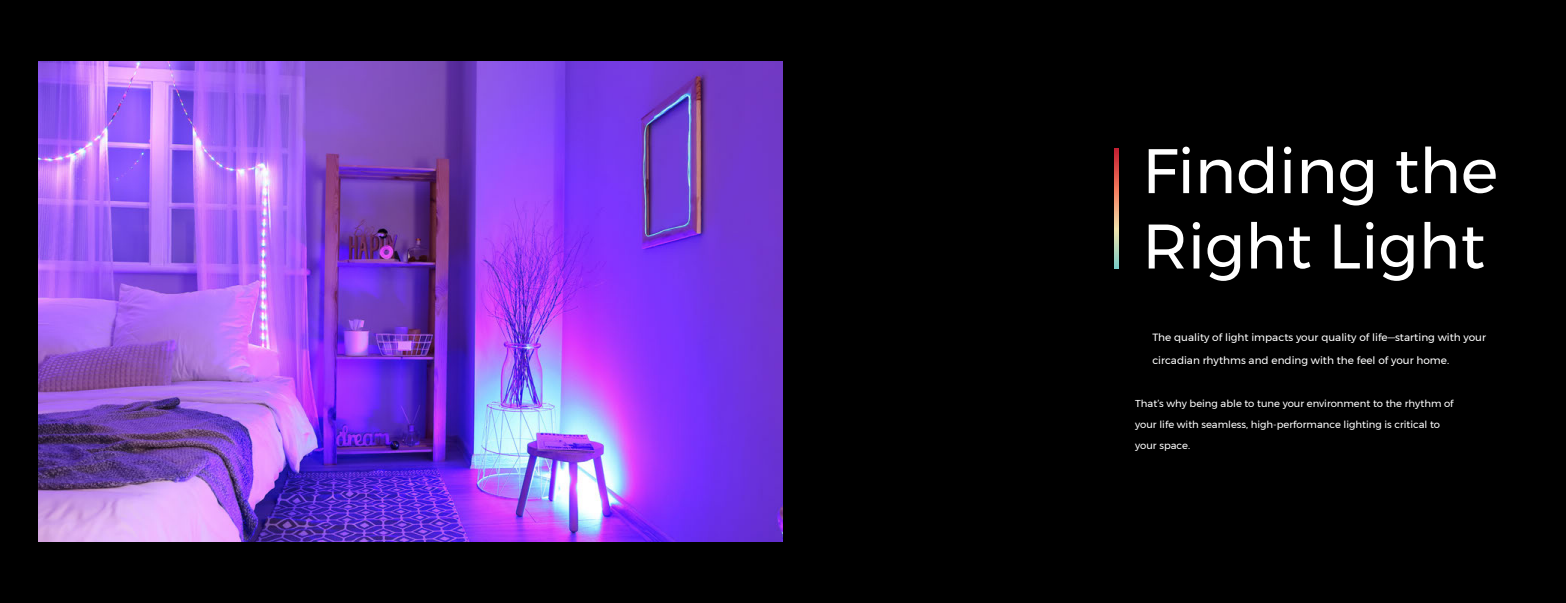
<style>
.page{position:relative;width:1566px;height:603px;background:#000}
.page>*{position:absolute;margin:0;border:0;box-sizing:border-box;transform-origin:0 0}
.t1{font:62.8px/75.4px "Montserrat";color:#fff}
.t2{font:10.5px/23px "Montserrat";color:#fff}
.t3{font:10px/21px "Montserrat";color:#fff}
</style>
<div class="page">
<img style="left:39px;top:61px;width:744px;height:481px">
<svg style="left:1115px;top:148px;width:3px;height:121px"></svg>
<h1 class="t1" style="left:1142px;top:132px;width:357px">Finding the<br>Right Light</h1>
<p class="t2" style="left:1152px;top:325px;width:335px">The quality of light impacts your quality of life—starting with your circadian rhythms and ending with the feel of your home.</p>
<p class="t3" style="left:1135px;top:393px;width:320px">That’s why being able to tune your environment to the rhythm of your life with seamless, high-performance lighting is critical to your space.</p>
</div>
